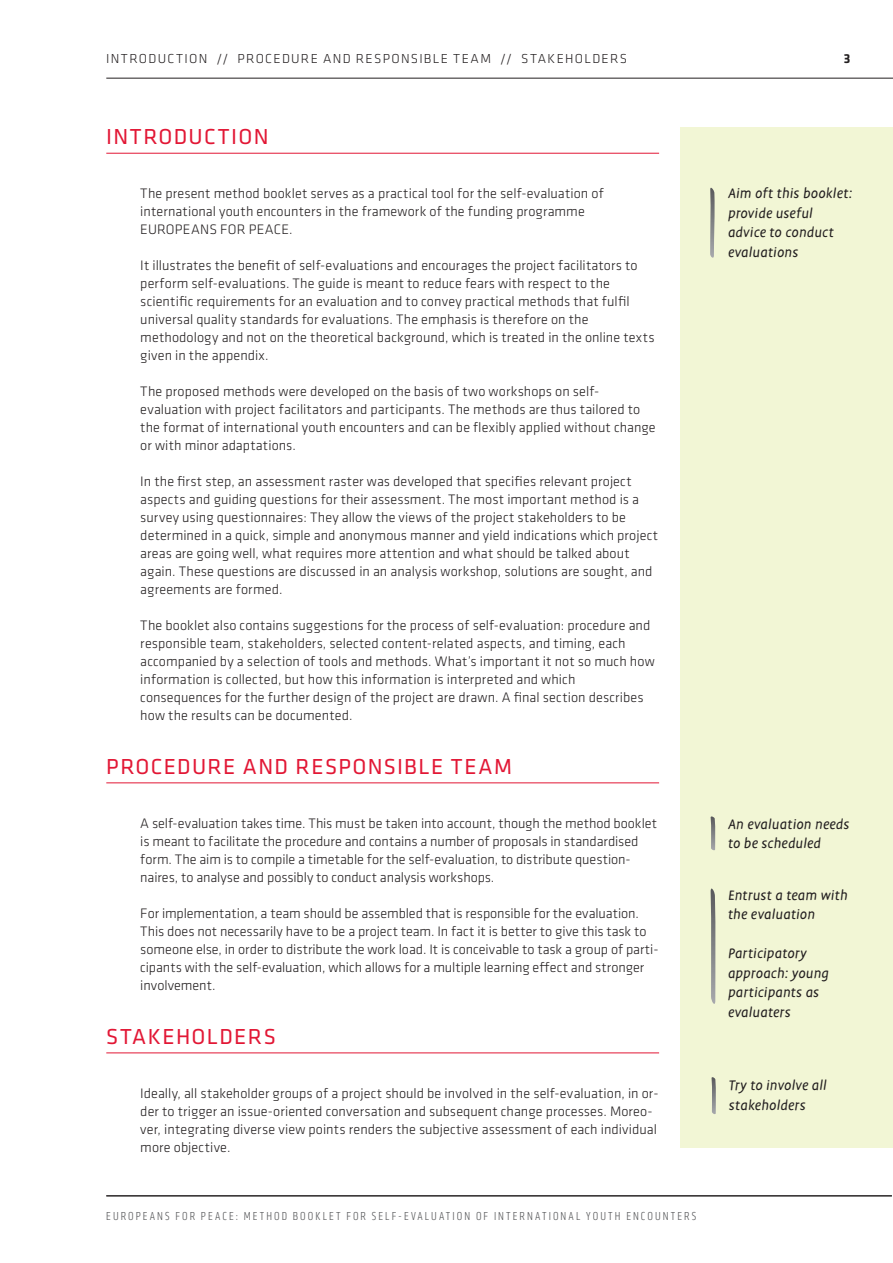
<style>
.page{position:relative;width:893px;height:1263px;background:#fff}
.page>*{position:absolute;margin:0;border:0;box-sizing:border-box;transform-origin:0 0}
.t1{font:22.5px "Klavika";letter-spacing:.065em;color:#e21735}
.t2{font:italic 15.75px/19.5px "Duper OT";letter-spacing:.025em;color:#231f20}
.t3{font:300 14.25px/18px "Klavika";letter-spacing:.005em;color:#231f20}
.t4{font:300 13.5px "Klavika";letter-spacing:.09em;color:#231f20}
.t5{font:700 13.5px "Klavika";color:#231f20}
.t6{font:300 condensed 12px "Klavika";letter-spacing:.17em;color:#57585a}
</style>
<div class="page">
<div style="left:680px;top:128px;width:213px;height:1020px;background:#f2f6d5"></div>
<hr style="left:106px;top:78px;width:787px;height:1px;background:#231f20">
<hr style="left:106px;top:153px;width:553px;height:1px;background:#e21735">
<hr style="left:106px;top:783px;width:553px;height:1px;background:#e21735">
<hr style="left:106px;top:1053px;width:553px;height:1px;background:#e21735">
<svg style="left:710px;top:188px;width:5px;height:70px"></svg>
<svg style="left:711px;top:816px;width:4px;height:35px"></svg>
<svg style="left:711px;top:888px;width:5px;height:116px"></svg>
<hr style="left:106px;top:1195px;width:786px;height:1px;background:#231f20">
<svg style="left:711px;top:1077px;width:5px;height:37px"></svg>
<p class="t4" style="left:106px;top:51px;width:168px">Introduction // Proced</p>
<p class="t4" style="left:291px;top:51px;width:74px">ure and resp</p>
<p class="t4" style="left:392px;top:51px;width:72px">onsible team</p>
<p class="t4" style="left:500px;top:51px;width:40px">// Stake</p>
<p class="t4" style="left:565px;top:51px;width:36px">holders</p>
<p class="t5" style="left:844px;top:49px;width:8px">3</p>
<h1 class="t1" style="left:106px;top:122px;width:138px">INTRODUCTION</h1>
<p class="t3" style="left:140px;top:184px;width:465px">The present method booklet serves as a practical tool for the self-evaluation of international youth encounters in the framework of the funding programme<br>EUROPEANS FOR PEACE.</p>
<p class="t3" style="left:140px;top:256px;width:516px">It illustrates the benefit of self-evaluations and encourages the project facilitators to perform self-evaluations. The guide is meant to reduce fears with respect to the scientific requirements for an evaluation and to convey practical methods that fulfil universal quality standards for evaluations. The emphasis is therefore on the methodology and not on the theoretical background, which is treated in the online texts given in the appendix.</p>
<p class="t3" style="left:140px;top:382px;width:517px">The proposed methods were developed on the basis of two workshops on self&shy;evaluation with project facilitators and participants. The methods are thus tailored to the format of international youth encounters and can be flexibly applied without change or with minor adaptations.</p>
<p class="t3" style="left:140px;top:472px;width:519px">In the first step, an assessment raster was developed that specifies relevant project aspects and guiding questions for their assessment. The most important method is a survey using questionnaires: They allow the views of the project stakeholders to be determined in a quick, simple and anonymous manner and yield indications which project areas are going well, what requires more attention and what should be talked about again. These questions are discussed in an analysis workshop, solutions are sought, and agreements are formed.</p>
<p class="t3" style="left:140px;top:616px;width:516px">The booklet also contains suggestions for the process of self-evaluation: procedure and responsible team, stakeholders, selected content-related aspects, and timing, each accompanied by a selection of tools and methods. What’s important it not so much how information is collected, but how this information is interpreted and which consequences for the further design of the project are drawn. A final section describes how the results can be documented.</p>
<h1 class="t1" style="left:106px;top:752px;width:29px">PROCE</h1>
<h1 class="t1" style="left:177px;top:752px;width:30px">DURE</h1>
<h1 class="t1" style="left:243px;top:752px;width:67px">AN D RESPONSI</h1>
<h1 class="t1" style="left:404px;top:752px;width:109px">BLE TEAM</h1>
<p class="t3" style="left:140px;top:814px;width:518px">A self-evaluation takes time. This must be taken into account, though the method booklet is meant to facilitate the procedure and contains a number of proposals in standardised form. The aim is to compile a timetable for the self-evaluation, to distribute question&shy;naires, to analyse and possibly to conduct analysis workshops.</p>
<p class="t3" style="left:140px;top:904px;width:520px">For implementation, a team should be assembled that is responsible for the evaluation.<br>This does not necessarily have to be a project team. In fact it is better to give this task to someone else, in order to distribute the work load. It is conceivable to task a group of parti&shy;cipants with the self-evaluation, which allows for a multiple learning effect and stronger involvement.</p>
<h1 class="t1" style="left:106px;top:1022px;width:142px">STAKEHOLDERS</h1>
<p class="t3" style="left:140px;top:1084px;width:520px">Ideally, all stakeholder groups of a project should be involved in the self-evaluation, in or&shy;der to trigger an issue-oriented conversation and subsequent change processes. Moreo&shy;ver, integrating diverse view points renders the subjective assessment of each individual more objective.</p>
<p class="t6" style="left:106px;top:1210px;width:591px">EUROPEANS FOR PEACE: METHOD BOOKLET FOR SELF-EVALUATION OF INTERNATIONAL YOUTH ENCOUNTERS</p>
<p class="t2" style="left:728px;top:184px;width:126px">Aim oft this booklet: provide useful advice to conduct evaluations</p>
<p class="t2" style="left:728px;top:815px;width:123px">An evaluation needs to be scheduled</p>
<p class="t2" style="left:728px;top:886px;width:121px">Entrust a team with the evaluation</p>
<p class="t2" style="left:728px;top:944px;width:102px">Participatory approach: young participants as evaluaters</p>
<p class="t2" style="left:729px;top:1076px;width:99px">Try to involve all stakeholders</p>
</div>
